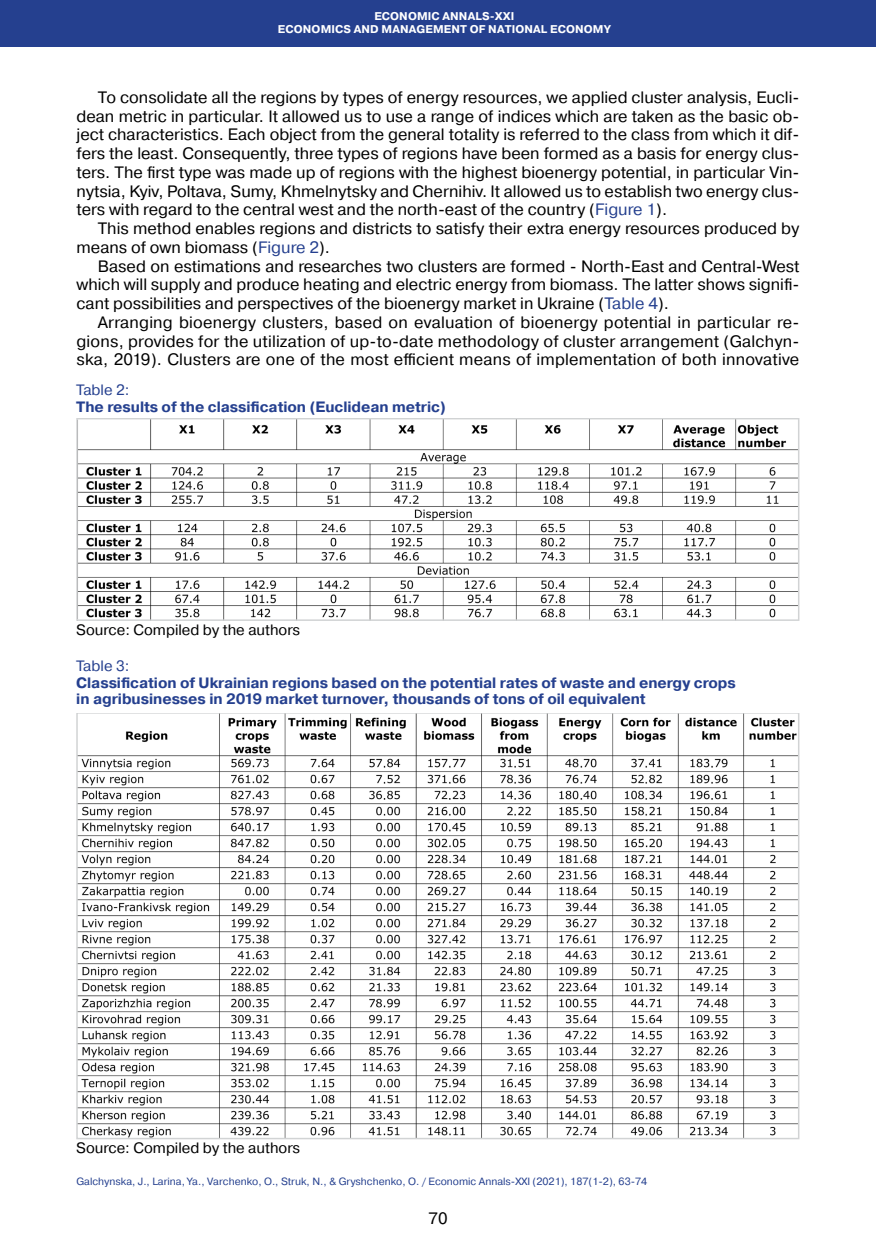
<style>
.page{position:relative;width:876px;height:1246px;background:#fff}
.page>*{position:absolute;margin:0;border:0;box-sizing:border-box;transform-origin:0 0}
.Абзац_2019{font:16.5px/18.8px "Pragmatica";color:#000}
.Таблицы___рисунки_ша{font:700 15px "Pragmatica";letter-spacing:-.005em;color:#25408f}
.Таблицы__рисунки__по{font:15px "Pragmatica";color:#000}
.Таблицы___рисунки_ша-2{font:15px "Pragmatica";color:#25408f}
.Посада_2016{font:700 11.25px "Pragmatica";letter-spacing:.01em;color:#fff}
.Нижний_колонтитул_20{font:10.5px "Pragmatica";color:#25408f}
.s1{color:#25408f}
</style>
<div class="page">
<div style="left:0;top:0;width:876px;height:47px;background:#25408f"></div>
<img style="left:79px;top:715px;width:717px;height:421px">
<div style="left:76px;top:712px;width:723px;height:427px;border:2px solid #d1d3d4"></div>
<img style="left:79px;top:421px;width:717px;height:197px">
<div style="left:76px;top:418px;width:723px;height:203px;border:2px solid #d1d3d4"></div>
<p class="Посада_2016" style="left:374px;top:9px;width:142px">ECONOMIC ANNALS-XXI</p>
<p class="Посада_2016" style="left:278px;top:22px;width:334px">ECONOMICS AND MANAGEMENT OF NATIONAL ECONOMY</p>
<p class="Абзац_2019" style="left:77px;top:88px;width:724px;text-indent:21px">To consolidate all the regions by types of energy resources, we applied cluster analysis, Eucli&shy;dean metric in particular. It allowed us to use a range of indices which are taken as the basic ob&shy;ject characteristics. Each object from the general totality is referred to the class from which it dif&shy;fers the least. Consequently, three types of regions have been formed as a basis for energy clus&shy;ters. The first type was made up of regions with the highest bioenergy potential, in particular Vin&shy;nytsia, Kyiv, Poltava, Sumy, Khmelnytsky and Chernihiv. It allowed us to establish two energy clus&shy;ters with regard to the central west and the north-east of the country (<span class="s1">Figure 1</span>).</p>
<p class="Абзац_2019" style="left:77px;top:219px;width:724px;text-indent:21px">This method enables regions and districts to satisfy their extra energy resources produced by means of own biomass (<span class="s1">Figure 2</span>).</p>
<p class="Абзац_2019" style="left:77px;top:257px;width:724px;text-align:justify;text-indent:21px">Based on estimations and researches two clusters are formed - North-East and Central-West which will supply and produce heating and electric energy from biomass. The latter shows signifi&shy;cant possibilities and perspectives of the bioenergy market in Ukraine (<span class="s1">Table 4</span>).</p>
<p class="Абзац_2019" style="left:77px;top:313px;width:724px;text-align:justify;text-indent:21px">Arranging bioenergy clusters, based on evaluation of bioenergy potential in particular re&shy;gions, provides for the utilization of up-to-date methodology of cluster arrangement (Galchyn&shy;ska, 2019). Clusters are one of the most efficient means of implementation of both innovative</p>
<p class="Таблицы___рисунки_ша-2" style="left:76px;top:381px;width:55px">Table 2:</p>
<p class="Таблицы___рисунки_ша" style="left:76px;top:397px;width:371px">The results of the classification (Euclidean metric)</p>
<p class="Таблицы__рисунки__по" style="left:76px;top:620px;width:225px">Source: Compiled by the authors</p>
<p class="Таблицы___рисунки_ша-2" style="left:76px;top:657px;width:55px">Table 3:</p>
<p class="Таблицы___рисунки_ша" style="left:76px;top:673px;width:661px">Classification of Ukrainian regions based on the potential rates of waste and energy crops</p>
<p class="Таблицы___рисунки_ша" style="left:76px;top:689px;width:571px">in agribusinesses in 2019 market turnover, thousands of tons of oil equivalent</p>
<p class="Таблицы__рисунки__по" style="left:76px;top:1139px;width:225px">Source: Compiled by the authors</p>
<p class="Нижний_колонтитул_20" style="left:77px;top:1174px;width:572px">Galchynska, J., Larina, Ya., Varchenko, O., Struk, N., &amp; Gryshchenko, O. / Economic Annals-XXI (2021), 187(1-2), 63-74</p>
<p class="Абзац_2019" style="left:428px;top:1210px;width:21px">70</p>
</div>
